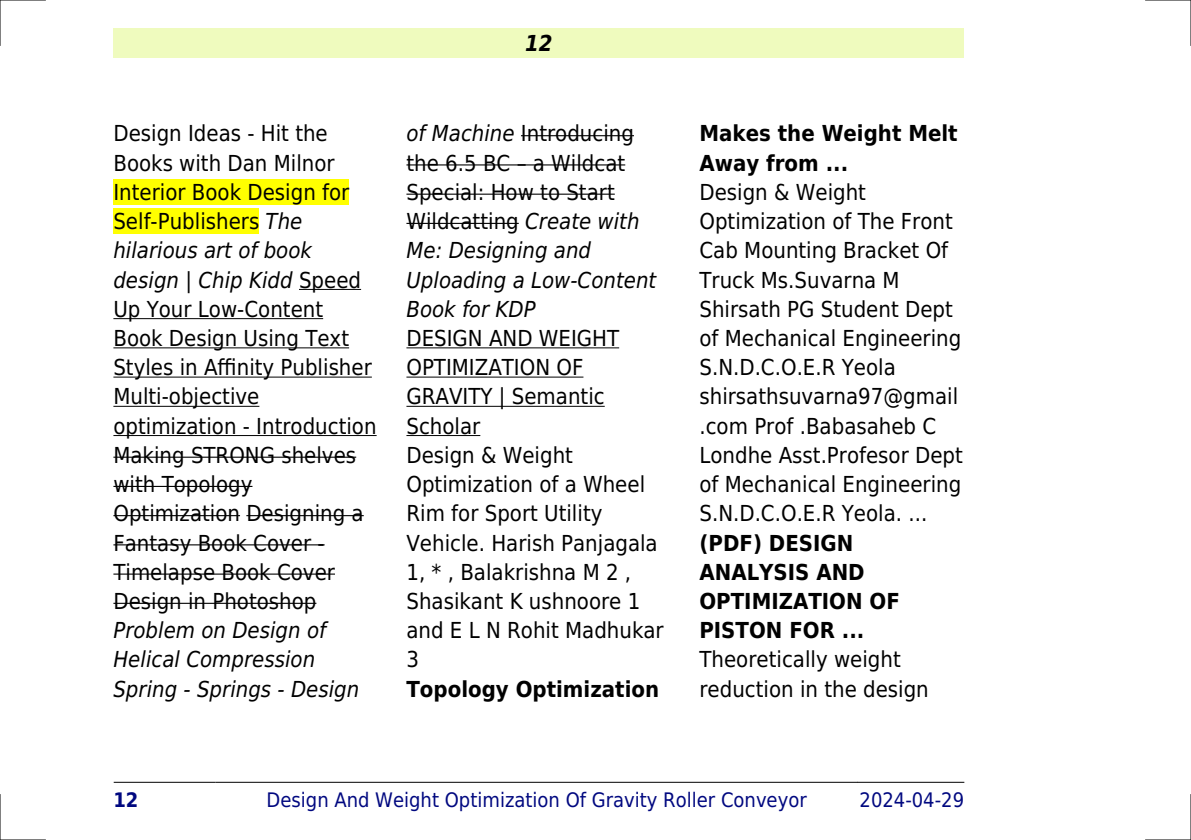
<style>
.page{position:relative;width:1191px;height:840px;background:#fff}
.page>*{position:absolute;margin:0;border:0;box-sizing:border-box;transform-origin:0 0}
.t1{font:22px/29.2px "DejaVu Sans Condensed";color:#000}
.t2{font:italic 22px/29.2px "DejaVu Sans Condensed";color:#000}
.t3{font:700 22px/29.2px "DejaVu Sans Condensed";color:#000}
.t4{font:italic 700 22px "DejaVu Sans Condensed";color:#000}
.t5{font:20px "DejaVu Sans Condensed";color:#000880}
.t6{font:700 20px "DejaVu Sans Condensed";color:#000880}
.s1{font-style:italic}
.s2{font-style:normal}
</style>
<div class="page">
<div style="left:113px;top:28px;width:851px;height:30px;background:#effbbe"></div>
<hr style="left:114px;top:781px;width:102px;height:1px;background:#000">
<hr style="left:216px;top:781px;width:641px;height:1px;background:#000">
<hr style="left:857px;top:781px;width:107px;height:1px;background:#000">
<div style="left:113px;top:179px;width:236px;height:26px;background:#ff0"></div>
<div style="left:113px;top:208px;width:146px;height:26px;background:#ff0"></div>
<hr style="left:299px;top:289px;width:62px;height:1px;background:#000">
<hr style="left:113px;top:318px;width:210px;height:1px;background:#000">
<hr style="left:113px;top:347px;width:236px;height:1px;background:#000">
<hr style="left:113px;top:376px;width:259px;height:1px;background:#000">
<hr style="left:113px;top:405px;width:146px;height:1px;background:#000">
<hr style="left:113px;top:435px;width:264px;height:1px;background:#000">
<hr style="left:113px;top:456px;width:243px;height:1px;background:#000">
<hr style="left:113px;top:485px;width:139px;height:1px;background:#000">
<hr style="left:113px;top:515px;width:127px;height:1px;background:#000">
<hr style="left:246px;top:515px;width:118px;height:1px;background:#000">
<hr style="left:113px;top:544px;width:212px;height:1px;background:#000">
<hr style="left:113px;top:573px;width:222px;height:1px;background:#000">
<hr style="left:113px;top:602px;width:203px;height:1px;background:#000">
<hr style="left:521px;top:135px;width:113px;height:1px;background:#000">
<hr style="left:406px;top:164px;width:219px;height:1px;background:#000">
<hr style="left:406px;top:193px;width:209px;height:2px;background:#000">
<hr style="left:406px;top:223px;width:113px;height:1px;background:#000">
<hr style="left:406px;top:347px;width:213px;height:1px;background:#000">
<hr style="left:406px;top:376px;width:177px;height:1px;background:#000">
<hr style="left:406px;top:405px;width:199px;height:1px;background:#000">
<hr style="left:406px;top:435px;width:74px;height:1px;background:#000">
<hr style="left:0;top:0;width:45px;height:1px;background:#000">
<hr style="left:1145px;top:0;width:46px;height:1px;background:#000">
<hr style="left:0;top:839px;width:45px;height:1px;background:#000">
<hr style="left:1145px;top:839px;width:46px;height:1px;background:#000">
<hr style="left:0;top:0;width:1px;height:45px;background:#000">
<hr style="left:0;top:794px;width:1px;height:45px;background:#000">
<hr style="left:1190px;top:0;width:1px;height:45px;background:#000">
<hr style="left:1190px;top:794px;width:1px;height:45px;background:#000">
<p class="t1" style="left:113px;top:119px;width:265px">Design Ideas - Hit the<br>Books with Dan Milnor<br>Interior Book Design for<br>Self-Publishers <span class="s1">The hilarious art of book design | Chip Kidd</span> Speed<br>Up Your Low-Content<br>Book Design Using Text<br>Styles in Affinity Publisher<br>Multi-objective optimization - Introduction<br>Making STRONG shelves with Topology<br>Optimization Designing a<br>Fantasy Book Cover -<br>Timelapse Book Cover<br>Design in Photoshop</p>
<p class="t2" style="left:113px;top:615px;width:247px">Problem on Design of<br>Helical Compression<br>Spring - Springs - Design</p>
<p class="t4" style="left:525px;top:30px;width:29px">12</p>
<p class="t2" style="left:406px;top:119px;width:251px">of Machine <span class="s2">Introducing the 6.5 BC a Wildcat<br>Special: How to Start<br>Wildcatting</span> Create with<br>Me: Designing and<br>Uploading a Low-Content<br>Book for KDP</p>
<p class="t1" style="left:406px;top:323px;width:259px">DESIGN AND WEIGHT<br>OPTIMIZATION OF<br>GRAVITY | Semantic<br>Scholar<br>Design &amp; Weight<br>Optimization of a Wheel<br>Rim for Sport Utility<br>Vehicle. Harish Panjagala<br>1, * , Balakrishna M 2 ,<br>Shasikant K ushnoore 1 and E L N Rohit Madhukar<br>3</p>
<p class="t3" style="left:406px;top:674px;width:254px">Topology Optimization</p>
<p class="t3" style="left:699px;top:119px;width:260px">Makes the Weight Melt<br>Away from ...</p>
<p class="t1" style="left:699px;top:177px;width:265px">Design &amp; Weight<br>Optimization of The Front<br>Cab Mounting Bracket Of<br>Truck Ms.Suvarna M<br>Shirsath PG Student Dept of Mechanical Engineering<br>S.N.D.C.O.E.R Yeola shirsathsuvarna97@gmail .com Prof .Babasaheb C<br>Londhe Asst.Profesor Dept of Mechanical Engineering<br>S.N.D.C.O.E.R Yeola. ...</p>
<p class="t3" style="left:699px;top:528px;width:202px">(PDF) DESIGN<br>ANALYSIS AND<br>OPTIMIZATION OF<br>PISTON FOR ...</p>
<p class="t1" style="left:699px;top:645px;width:231px">Theoretically weight reduction in the design</p>
<p class="t6" style="left:113px;top:787px;width:27px">12</p>
<p class="t5" style="left:266px;top:787px;width:542px">Design And Weight Optimization Of Gravity Roller Conveyor</p>
<p class="t5" style="left:859px;top:787px;width:106px">2024-04-29</p>
</div>
